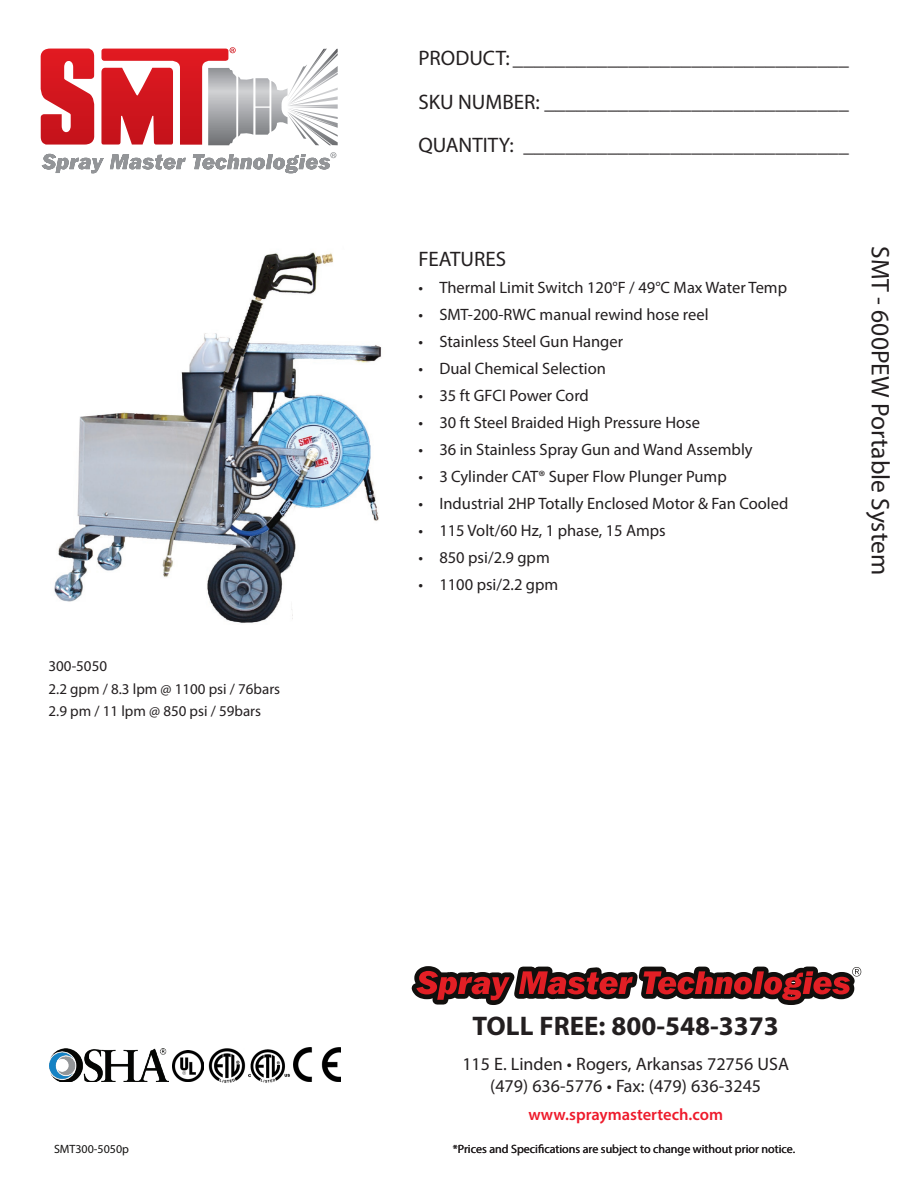
<style>
.page{position:relative;width:918px;height:1188px;background:#fff}
.page>*{position:absolute;margin:0;border:0;box-sizing:border-box;transform-origin:0 0}
.t1{font:700 27px "Myriad Pro";color:#231f20}
.t2{font:25.5px "Myriad Pro";color:#231f20}
.t3{font:21px "Myriad Pro";color:#231f20}
.t4{font:18px/21.6px "Myriad Pro";color:#231f20;text-align:center}
.t5{font:16.5px "Myriad Pro";color:#231f20}
.t6{font:600 16.5px "Myriad Pro";color:#ee1b2c}
.t7{font:15px "Myriad Pro";color:#231f20}
.t8{font:12px "Myriad Pro";color:#231f20}
.t9{font:12px "Myriad Pro";color:#131211}
</style>
<div class="page">
<img style="left:54px;top:252px;width:327px;height:371px">
<svg style="left:40px;top:47px;width:298px;height:98px"></svg>
<svg style="left:42px;top:152px;width:294px;height:21px"></svg>
<svg style="left:411px;top:966px;width:450px;height:39px"></svg>
<img style="left:50px;top:1048px;width:118px;height:34px">
<img style="left:172px;top:1050px;width:32px;height:31px">
<img style="left:293px;top:1047px;width:48px;height:34px">
<img style="left:208px;top:1048px;width:82px;height:35px">
<p class="t7" style="left:49px;top:657px;width:60px">300-5050</p>
<p class="t7" style="left:49px;top:680px;width:233px">2.2 gpm / 8.3 lpm @ 1100 psi / 76bars</p>
<p class="t7" style="left:49px;top:702px;width:214px">2.9 pm / 11 lpm @ 850 psi / 59bars</p>
<p class="t9" style="left:54px;top:1141px;width:77px">SMT300-5050p</p>
<p class="t3" style="left:418px;top:45px;width:432px">PRODUCT: ________________________________</p>
<p class="t3" style="left:418px;top:89px;width:432px">SKU NUMBER: _____________________________</p>
<p class="t3" style="left:418px;top:132px;width:432px">QUANTITY: _______________________________</p>
<p class="t3" style="left:418px;top:246px;width:89px">FEATURES</p>
<p class="t5" style="left:418px;top:277px;width:370px">• Thermal Limit Switch 120°F / 49°C Max Water Temp</p>
<p class="t5" style="left:418px;top:304px;width:292px">• SMT-200-RWC manual rewind hose reel</p>
<p class="t5" style="left:418px;top:331px;width:206px">• Stainless Steel Gun Hanger</p>
<p class="t5" style="left:418px;top:358px;width:189px">• Dual Chemical Selection</p>
<p class="t5" style="left:418px;top:385px;width:172px">• 35 ft GFCI Power Cord</p>
<p class="t5" style="left:418px;top:412px;width:283px">• 30 ft Steel Braided High Pressure Hose</p>
<p class="t5" style="left:418px;top:439px;width:336px">• 36 in Stainless Spray Gun and Wand Assembly</p>
<p class="t5" style="left:418px;top:466px;width:310px">• 3 Cylinder CAT® Super Flow Plunger Pump</p>
<p class="t5" style="left:418px;top:493px;width:372px">• Industrial 2HP Totally Enclosed Motor &amp; Fan Cooled</p>
<p class="t5" style="left:418px;top:520px;width:249px">• 115 Volt/60 Hz, 1 phase, 15 Amps</p>
<p class="t5" style="left:418px;top:547px;width:133px">• 850 psi/2.9 gpm</p>
<p class="t5" style="left:418px;top:574px;width:141px">• 1100 psi/2.2 gpm</p>
<p class="t2" style="left:896px;top:246px;width:330px;rotate:90deg">SMT - 600PEW Portable System</p>
<p class="t1" style="left:473px;top:1008px;width:308px">TOLL FREE: 800-548-3373</p>
<p class="t4" style="left:462px;top:1053px;width:328px">115 E. Linden • Rogers, Arkansas 72756 USA (479) 636-5776 • Fax: (479) 636-3245</p>
<p class="t6" style="left:528px;top:1104px;width:196px">www.spraymastertech.com</p>
<p class="t8" style="left:453px;top:1141px;width:344px">*Prices and Specifications are subject to change without prior notice.</p>
</div>
